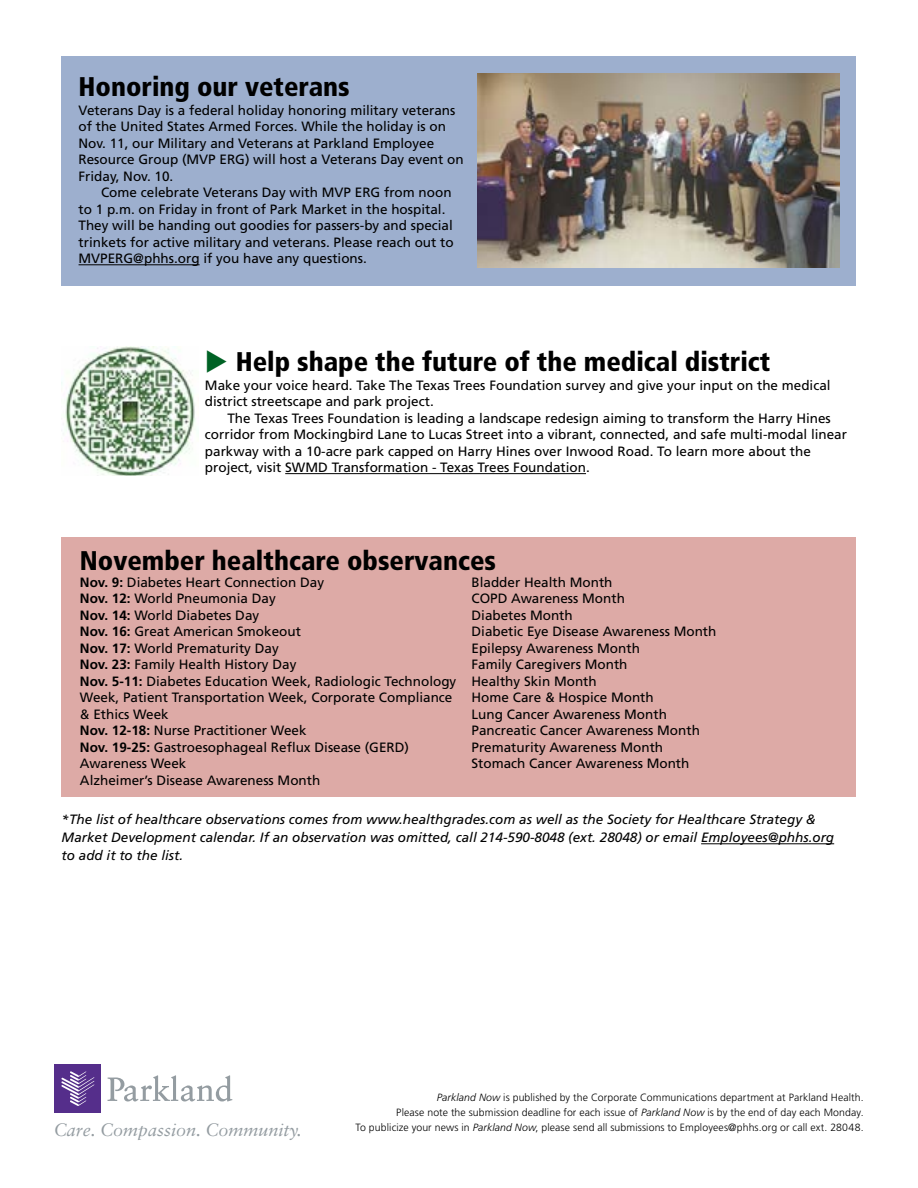
<style>
.page{position:relative;width:918px;height:1188px;background:#fff}
.page>*{position:absolute;margin:0;border:0;box-sizing:border-box;transform-origin:0 0}
.t1{font:900 condensed 27px "Frutiger LT Std";color:#000}
.t2{font:italic 18px "Sabon LT Std";color:#949ca1}
.t3{font:13.5px/16.5px "Frutiger LT Std";color:#000}
.t4{font:italic 13.5px/18px "Frutiger LT Std";color:#000}
.t5{font:300 10.5px/15px "Frutiger LT Std";letter-spacing:.01em;color:#000;text-align:right}
.s1{color:#006225}
.s2{font-weight:700}
.s3{font-style:italic}
</style>
<div class="page">
<svg style="left:108px;top:1075px;width:124px;height:26px"></svg>
<div style="left:55px;top:1064px;width:46px;height:49px;background:#552e8b"></div>
<svg style="left:61px;top:1071px;width:33px;height:35px"></svg>
<div style="left:62px;top:537px;width:794px;height:259px;background:#ddaaa6"></div>
<div style="left:62px;top:56px;width:794px;height:230px;background:#9dafce"></div>
<hr style="left:79px;top:264px;width:121px;height:1px;background:#000">
<hr style="left:285px;top:473px;width:301px;height:1px;background:#000">
<hr style="left:701px;top:843px;width:133px;height:1px;background:#000">
<img style="left:63px;top:347px;width:132px;height:129px">
<img style="left:477px;top:73px;width:362px;height:195px">
<h1 class="t1" style="left:79px;top:70px;width:273px">Honoring our veterans</h1>
<p class="t3" style="left:79px;top:102px;width:387px">Veterans Day is a federal holiday honoring military veterans of the United States Armed Forces. While the holiday is on Nov. 11, our Military and Veterans at Parkland Employee Resource Group (MVP ERG) will host a Veterans Day event on Friday, Nov. 10.</p>
<p class="t3" style="left:79px;top:185px;width:377px;text-indent:23px">Come celebrate Veterans Day with MVP ERG from noon to 1 p.m. on Friday in front of Park Market in the hospital.<br>They will be handing out goodies for passers-by and special trinkets for active military and veterans. Please reach out to MVPERG@phhs.org if you have any questions.</p>
<h1 class="t1" style="left:205px;top:345px;width:567px"><span class="s1">◆</span> Help shape the future of the medical district</h1>
<p class="t3" style="left:205px;top:377px;width:627px">Make your voice heard. Take The Texas Trees Foundation survey and give your input on the medical district streetscape and park project.</p>
<p class="t3" style="left:205px;top:410px;width:644px;text-indent:23px">The Texas Trees Foundation is leading a landscape redesign aiming to transform the Harry Hines corridor from Mockingbird Lane to Lucas Street into a vibrant, connected, and safe multi-modal linear parkway with a 10-acre park capped on Harry Hines over Inwood Road. To learn more about the project, visit SWMD Transformation - Texas Trees Foundation.</p>
<h1 class="t1" style="left:80px;top:545px;width:418px">November healthcare observances</h1>
<p class="t3" style="left:80px;top:574px;width:378px"><span class="s2">Nov. 9:</span> Diabetes Heart Connection Day<br><span class="s2">Nov. 12:</span> World Pneumonia Day<br><span class="s2">Nov. 14:</span> World Diabetes Day<br><span class="s2">Nov. 16:</span> Great American Smokeout<br><span class="s2">Nov. 17:</span> World Prematurity Day<br><span class="s2">Nov. 23:</span> Family Health History Day<br><span class="s2">Nov. 5-11:</span> Diabetes Education Week, Radiologic Technology Week, Patient Transportation Week, Corporate Compliance &amp; Ethics Week<br><span class="s2">Nov. 12-18:</span> Nurse Practitioner Week<br><span class="s2">Nov. 19-25:</span> Gastroesophageal Reflux Disease (GERD)<br>Awareness Week<br>Alzheimer’s Disease Awareness Month</p>
<p class="t3" style="left:472px;top:574px;width:246px">Bladder Health Month<br>COPD Awareness Month<br>Diabetes Month<br>Diabetic Eye Disease Awareness Month<br>Epilepsy Awareness Month<br>Family Caregivers Month<br>Healthy Skin Month<br>Home Care &amp; Hospice Month<br>Lung Cancer Awareness Month<br>Pancreatic Cancer Awareness Month<br>Prematurity Awareness Month<br>Stomach Cancer Awareness Month</p>
<p class="t4" style="left:62px;top:811px;width:774px">*The list of healthcare observations comes from www.healthgrades.com as well as the Society for Healthcare Strategy &amp;<br>Market Development calendar. If an observation was omitted, call 214-590-8048 (ext. 28048) or email Employees@phhs.org to add it to the list.</p>
<p class="t5" style="left:396px;top:1090px;width:469px"><span class="s3">Parkland Now</span> is published by the Corporate Communications department at Parkland Health.<br>Please note the submission deadline for each issue of <span class="s3">Parkland Now</span> is by the end of day each Monday.</p>
<h2 class="t2" style="left:54px;top:1119px;width:250px">Care. Compassion. Community.</h2>
<p class="t5" style="left:355px;top:1120px;width:510px">To publicize your news in <span class="s3">Parkland Now</span>, please send all submissions to Employees@phhs.org or call ext. 28048.</p>
</div>
